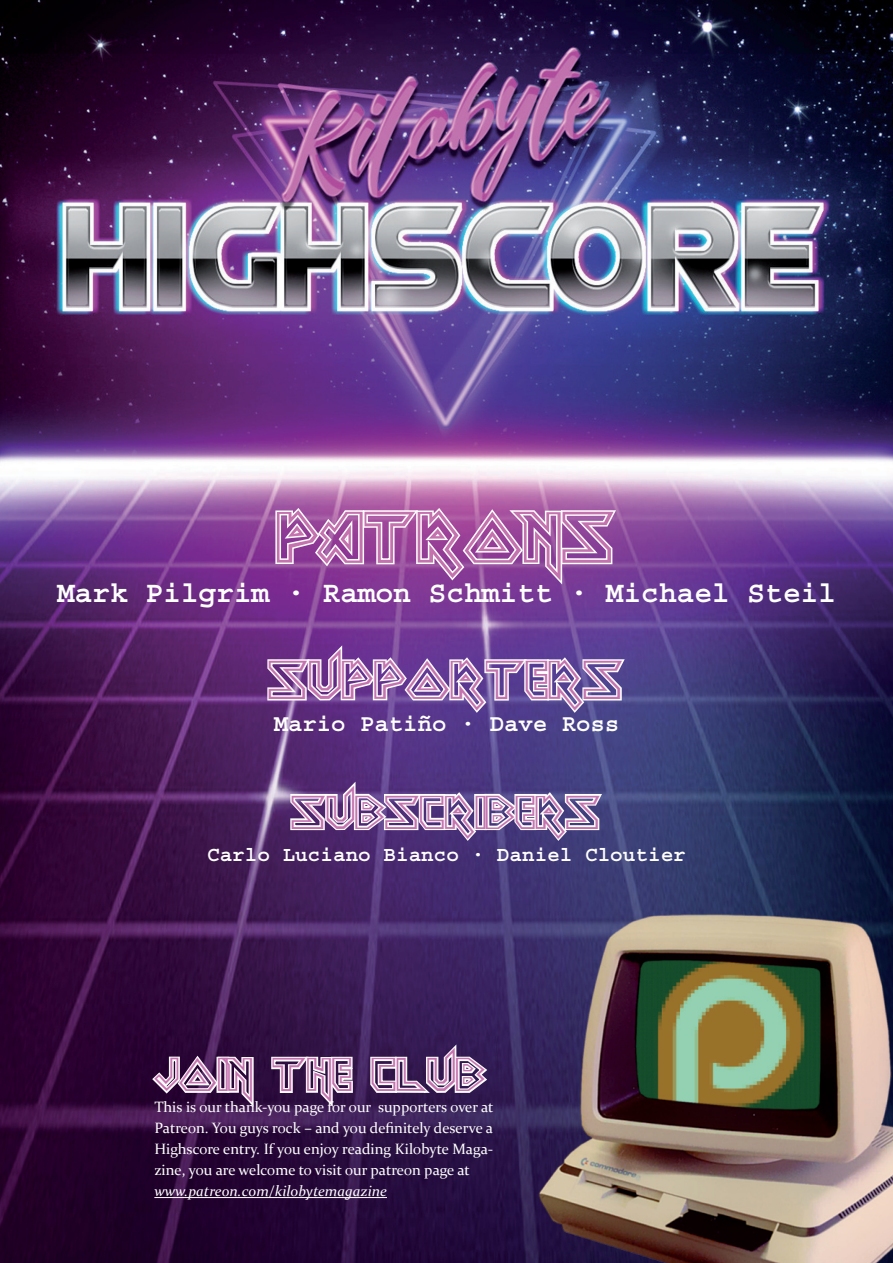
<style>
.page{position:relative;width:893px;height:1263px;background:#fff}
.page>*{position:absolute;margin:0;border:0;box-sizing:border-box;transform-origin:0 0}
.t1{font:60px "Eddie";color:#c473af}
.t2{font:45px "Eddie";color:#c473af}
.t3{font:39px "Eddie";color:#c473af}
.t4{font:700 30px "Courier Std";letter-spacing:-.01em;color:#fff}
.t5{font:700 24px "Courier Std";color:#fff}
.t6{font:700 21px "Courier Std";color:#fff}
.t7{font:15px/21px "Constantia";color:#fff;text-align:justify}
.t8{font:italic 15px "Constantia";color:#fff}
</style>
<div class="page">
<img style="left:0;top:0;width:893px;height:1263px">
<svg style="left:274px;top:506px;width:344px;height:82px"></svg>
<svg style="left:265px;top:642px;width:362px;height:73px"></svg>
<svg style="left:288px;top:778px;width:316px;height:65px"></svg>
<hr style="left:154px;top:1197px;width:233px;height:1px;background:#fff">
<svg style="left:150px;top:1053px;width:105px;height:58px"></svg>
<svg style="left:270px;top:1055px;width:84px;height:56px"></svg>
<svg style="left:368px;top:1041px;width:122px;height:54px"></svg>
<img style="left:530px;top:898px;width:363px;height:365px">
<h1 class="t1" style="left:277px;top:491px;width:341px">PATRONS</h1>
<h3 class="t4" style="left:57px;top:576px;width:781px">Mark Pilgrim · Ramon Schmitt · Michael Steil</h3>
<h2 class="t2" style="left:269px;top:646px;width:357px">SUPPORTERS</h2>
<h3 class="t5" style="left:274px;top:711px;width:347px">Mario Patiño · Dave Ross</h3>
<h3 class="t3" style="left:292px;top:782px;width:311px">SUBSCRIBERs</h3>
<h3 class="t6" style="left:207px;top:843px;width:480px">Carlo Luciano Bianco · Daniel Cloutier</h3>
<h3 class="t3" style="left:154px;top:1045px;width:333px">JOIN the CLUB</h3>
<p class="t7" style="left:154px;top:1096px;width:341px">This is our thank-you page for our supporters over at Patreon. You guys rock – and you definitely deserve a Highscore entry. If you enjoy reading Kilobyte Maga&shy;zine, you are welcome to visit our patreon page at</p>
<p class="t8" style="left:154px;top:1181px;width:234px">www.patreon.com/kilobytemagazine</p>
</div>
